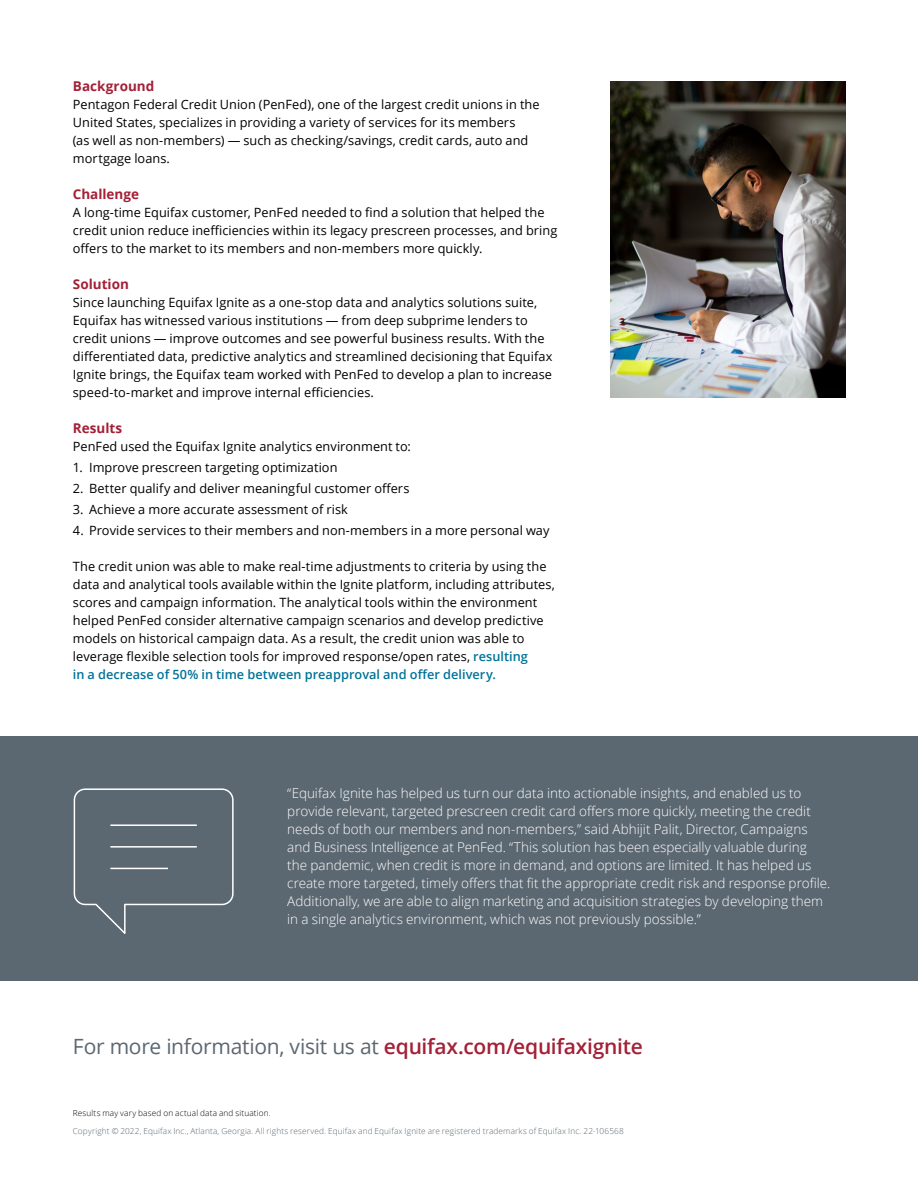
<style>
.page{position:relative;width:918px;height:1188px;background:#fff}
.page>*{position:absolute;margin:0;border:0;box-sizing:border-box;transform-origin:0 0}
.t1{font:21px "Open Sans";letter-spacing:-.015em;color:#5b6771}
.t2{font:300 13.5px/18px "Open Sans";color:#fff}
.t3{font:700 13.5px "Open Sans";color:#a42036}
.t4{font:12.75px/18px "Open Sans";letter-spacing:.005em;color:#000}
.t5{font:300 8.25px "Open Sans";letter-spacing:.015em;color:#5b6771}
.t6{font:300 8.25px "Open Sans";letter-spacing:.015em;color:#000}
.s1{font-weight:600;color:#007399}
.s2{font-weight:600;color:#a42036}
</style>
<div class="page">
<div style="left:0;top:736px;width:918px;height:244px;background:#5b6771"></div>
<svg style="left:73px;top:788px;width:161px;height:146px"></svg>
<img style="left:610px;top:81px;width:235px;height:316px">
<p class="t3" style="left:73px;top:77px;width:83px">Background</p>
<p class="t4" style="left:73px;top:95px;width:468px">Pentagon Federal Credit Union (PenFed), one of the largest credit unions in the United States, specializes in providing a variety of services for its members<br>(as well as non-members) — such as checking/savings, credit cards, auto and mortgage loans.</p>
<p class="t3" style="left:73px;top:185px;width:68px">Challenge</p>
<p class="t4" style="left:73px;top:203px;width:486px">A long-time Equifax customer, PenFed needed to find a solution that helped the credit union reduce inefficiencies within its legacy prescreen processes, and bring offers to the market to its members and non-members more quickly.</p>
<p class="t3" style="left:73px;top:275px;width:58px">Solution</p>
<p class="t4" style="left:73px;top:293px;width:481px">Since launching Equifax Ignite as a one-stop data and analytics solutions suite, Equifax has witnessed various institutions — from deep subprime lenders to credit unions — improve outcomes and see powerful business results. With the differentiated data, predictive analytics and streamlined decisioning that Equifax Ignite brings, the Equifax team worked with PenFed to develop a plan to increase speed-to-market and improve internal efficiencies.</p>
<p class="t3" style="left:73px;top:419px;width:51px">Results</p>
<p class="t4" style="left:73px;top:437px;width:340px">PenFed used the Equifax Ignite analytics environment to:</p>
<p class="t4" style="left:73px;top:458px;width:266px">1. Improve prescreen targeting optimization</p>
<p class="t4" style="left:73px;top:479px;width:338px">2. Better qualify and deliver meaningful customer offers</p>
<p class="t4" style="left:73px;top:500px;width:276px">3. Achieve a more accurate assessment of risk</p>
<p class="t4" style="left:73px;top:521px;width:478px">4. Provide services to their members and non-members in a more personal way</p>
<p class="t4" style="left:73px;top:557px;width:484px">The credit union was able to make real-time adjustments to criteria by using the data and analytical tools available within the Ignite platform, including attributes, scores and campaign information. The analytical tools within the environment helped PenFed consider alternative campaign scenarios and develop predictive models on historical campaign data. As a result, the credit union was able to leverage flexible selection tools for improved response/open rates, <span class="s1">resulting<br>in a decrease of 50% in time between preapproval and offer delivery.</span></p>
<p class="t2" style="left:287px;top:784px;width:545px">“Equifax Ignite has helped us turn our data into actionable insights, and enabled us to provide relevant, targeted prescreen credit card offers more quickly, meeting the credit needs of both our members and non-members,” said Abhijit Palit, Director, Campaigns and Business Intelligence at PenFed. “This solution has been especially valuable during<br>the pandemic, when credit is more in demand, and options are limited. It has helped us create more targeted, timely offers that fit the appropriate credit risk and response profile.<br>Additionally, we are able to align marketing and acquisition strategies by developing them in a single analytics environment, which was not previously possible.”</p>
<h1 class="t1" style="left:73px;top:1032px;width:571px">For more information, visit us at <span class="s2">equifax.com/equifaxignite</span></h1>
<p class="t6" style="left:73px;top:1107px;width:199px">Results may vary based on actual data and situation.</p>
<p class="t5" style="left:73px;top:1125px;width:553px">Copyright © 2022, Equifax Inc., Atlanta, Georgia. All rights reserved. Equifax and Equifax Ignite are registered trademarks of Equifax Inc. 22-106568</p>
</div>
